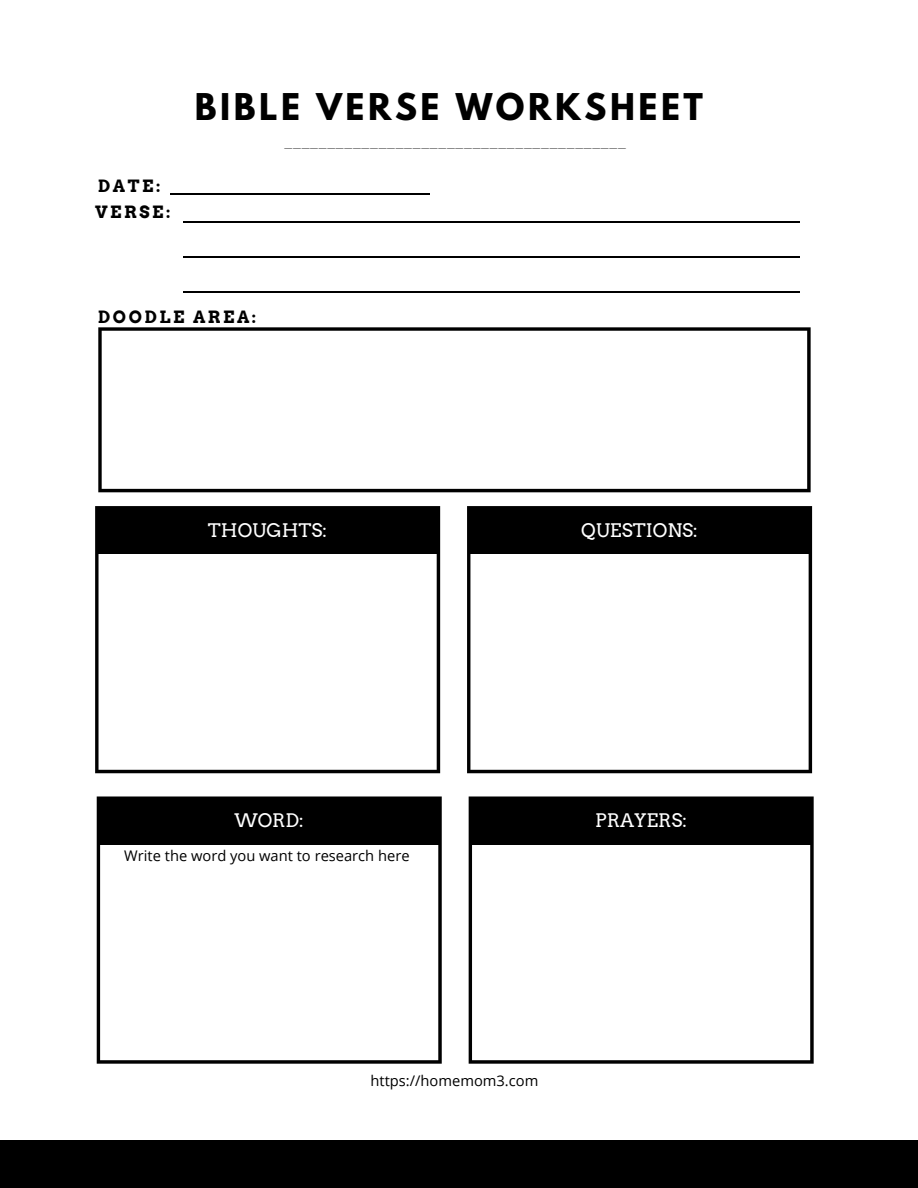
<style>
.page{position:relative;width:918px;height:1188px;background:#fff}
.page>*{position:absolute;margin:0;border:0;box-sizing:border-box;transform-origin:0 0}
.t1{font:700 32.7px "League Spartan";letter-spacing:.11em;color:#000}
.t2{font:18.75px "Arvo";color:#fff}
.t3{font:18.6px "Arvo";color:#fff}
.t4{font:700 16.95px "Arvo";letter-spacing:.15em;color:#000}
.t5{font:15.6px "Arvo";color:#666}
.t6{font:14.7px "Open Sans";color:#000}
</style>
<div class="page">
<svg style="left:95px;top:506px;width:345px;height:267px"></svg>
<div style="left:97px;top:508px;width:342px;height:46px;background:#000"></div>
<svg style="left:467px;top:506px;width:345px;height:267px"></svg>
<div style="left:469px;top:508px;width:342px;height:46px;background:#000"></div>
<hr style="left:170px;top:193px;width:260px;height:1px;background:#000">
<hr style="left:183px;top:257px;width:617px;height:1px;background:#000">
<svg style="left:97px;top:796px;width:345px;height:268px"></svg>
<div style="left:98px;top:798px;width:342px;height:47px;background:#000"></div>
<svg style="left:469px;top:796px;width:345px;height:268px"></svg>
<div style="left:470px;top:798px;width:342px;height:47px;background:#000"></div>
<div style="left:0;top:1140px;width:918px;height:48px;background:#000"></div>
<hr style="left:183px;top:292px;width:617px;height:1px;background:#000">
<svg style="left:98px;top:327px;width:713px;height:165px"></svg>
<hr style="left:183px;top:221px;width:617px;height:2px;background:#000">
<p class="t4" style="left:98px;top:176px;width:64px">DATE:</p>
<p class="t4" style="left:95px;top:202px;width:77px">VERSE:</p>
<p class="t1" style="left:195px;top:91px;width:510px">BIBLE VERSE WORKSHEET</p>
<p class="t5" style="left:285px;top:132px;width:343px">________________________________________</p>
<p class="t4" style="left:98px;top:306px;width:160px">DOODLE AREA:</p>
<p class="t2" style="left:208px;top:519px;width:121px">THOUGHTS:</p>
<p class="t2" style="left:581px;top:519px;width:118px">QUESTIONS:</p>
<p class="t3" style="left:234px;top:809px;width:71px">WORD:</p>
<p class="t3" style="left:595px;top:809px;width:94px">PRAYERS:</p>
<p class="t6" style="left:124px;top:846px;width:287px">Write the word you want to research here</p>
<p class="t6" style="left:371px;top:1071px;width:169px">https://homemom3.com</p>
</div>
